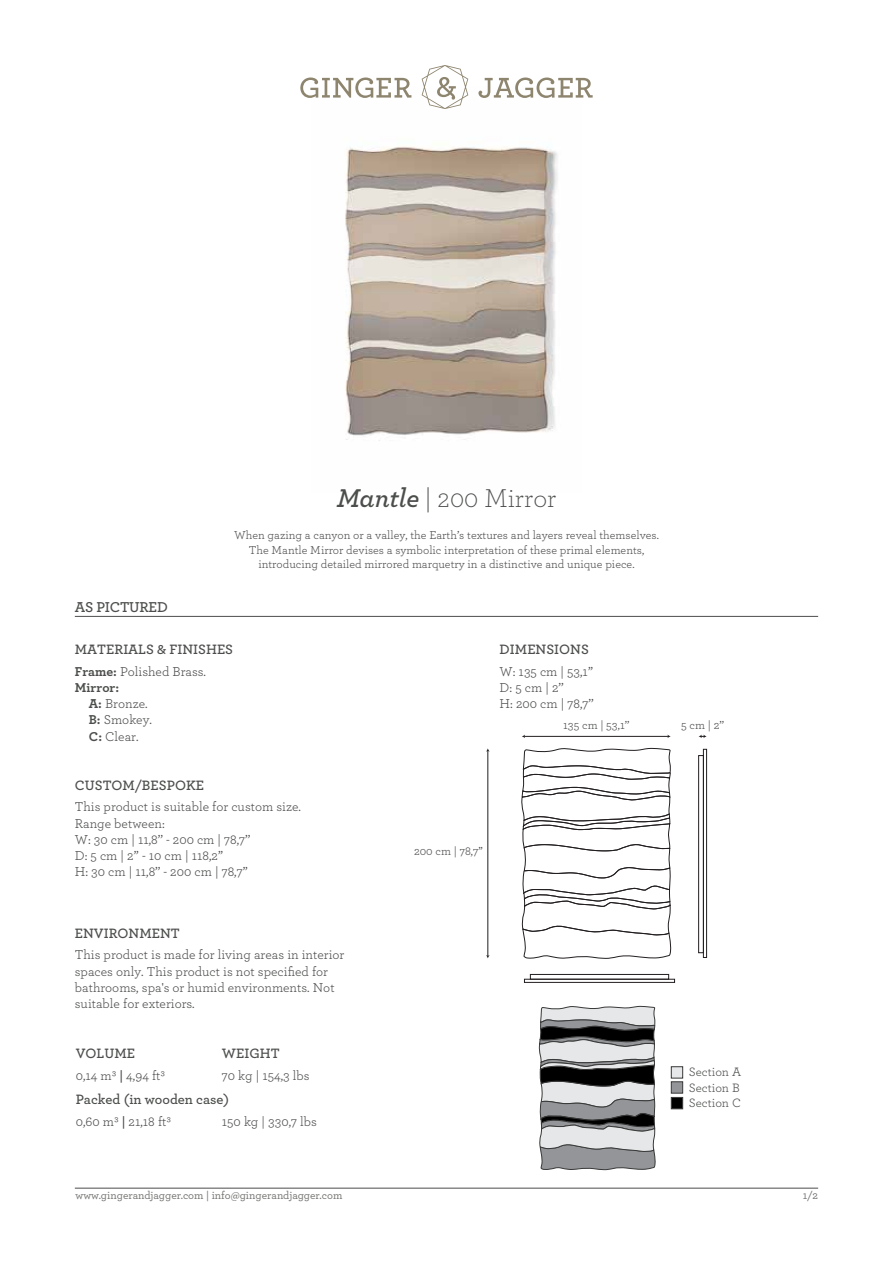
<style>
.page{position:relative;width:893px;height:1263px;background:#fff}
.page>*{position:absolute;margin:0;border:0;box-sizing:border-box;transform-origin:0 0}
.t1{font:300 27px "Archer";color:#4b4e4b}
.t2{font:600 15px "Archer";letter-spacing:-.015em;color:#4b4e4b}
.t3{font:600 14.25px "Archer";color:#4b4e4b}
.t4{font:13.5px/16.2px "Archer";color:#4b4e4b}
.t5{font:700 13.5px "Archer";color:#4b4e4b}
.t6{font:12.75px/15.3px "Archer";color:#4b4e4b;text-align:justify}
.t7{font:12px/14.4px "Archer";color:#4b4e4b;text-align:center}
.t8{font:500 11.25px "Archer";color:#737471}
.s1{font-weight:600;font-style:italic}
.s2{font-weight:700}
.s3{font-weight:600}
</style>
<div class="page">
<img style="left:345px;top:94px;width:213px;height:347px">
<div style="left:671px;top:1066px;width:12px;height:12px;background:#e6e7e8;border:1px solid #373837"></div>
<div style="left:671px;top:1081px;width:12px;height:12px;background:#939598;border:1px solid #373837"></div>
<div style="left:671px;top:1097px;width:12px;height:12px;background:#000;border:1px solid #373837"></div>
<svg style="left:478px;top:78px;width:115px;height:20px"></svg>
<svg style="left:300px;top:77px;width:111px;height:21px"></svg>
<svg style="left:422px;top:65px;width:46px;height:44px"></svg>
<hr style="left:75px;top:616px;width:743px;height:1px;background:#4b4e4b">
<hr style="left:75px;top:1188px;width:743px;height:1px;background:#4b4e4b">
<hr style="left:488px;top:751px;width:1px;height:205px;background:#231f20">
<svg style="left:699px;top:735px;width:8px;height:3px"></svg>
<hr style="left:524px;top:736px;width:144px;height:1px;background:#231f20">
<div style="left:698px;top:755px;width:6px;height:198px;border:1px solid #231f20"></div>
<div style="left:703px;top:749px;width:4px;height:209px;border:1px solid #231f20"></div>
<div style="left:530px;top:974px;width:139px;height:5px;border:1px solid #231f20"></div>
<div style="left:524px;top:979px;width:151px;height:3px;border:1px solid #231f20"></div>
<svg style="left:522px;top:748px;width:149px;height:211px"></svg>
<svg style="left:539px;top:1006px;width:116px;height:164px;background:#969798"></svg>
<p class="t2" style="left:75px;top:596px;width:95px">AS PICTURED</p>
<h1 class="t1" style="left:337px;top:480px;width:221px"><span class="s1">Mantle</span> | 200 Mirror</h1>
<p class="t7" style="left:234px;top:527px;width:426px">When gazing a canyon or a valley, the Earth’s textures and layers reveal themselves.<br>The Mantle Mirror devises a symbolic interpretation of these primal elements, introducing detailed mirrored marquetry in a distinctive and unique piece.</p>
<p class="t3" style="left:75px;top:639px;width:160px">MATERIALS &amp; FINISHES</p>
<p class="t4" style="left:75px;top:662px;width:133px"><span class="s2">Frame:</span> Polished Brass.</p>
<p class="t5" style="left:75px;top:677px;width:46px">Mirror:</p>
<p class="t4" style="left:89px;top:695px;width:60px"><span class="s2">A:</span> Bronze.</p>
<p class="t4" style="left:89px;top:711px;width:65px"><span class="s2">B:</span> Smokey.</p>
<p class="t4" style="left:89px;top:727px;width:51px"><span class="s2">C:</span> Clear.</p>
<p class="t3" style="left:75px;top:774px;width:131px">CUSTOM/BESPOKE</p>
<p class="t4" style="left:75px;top:798px;width:228px">This product is suitable for custom size.<br>Range between:<br>W: 30 cm | 11,8’’ - 200 cm | 78,7’’<br>D: 5 cm | 2’’ - 10 cm | 118,2’’<br>H: 30 cm | 11,8’’ - 200 cm | 78,7’’</p>
<p class="t3" style="left:75px;top:922px;width:106px">ENVIRONMENT</p>
<p class="t4" style="left:75px;top:946px;width:271px">This product is made for living areas in interior spaces only. This product is not specified for bathrooms, spa's or humid environments. Not suitable for exteriors.</p>
<p class="t3" style="left:76px;top:1043px;width:61px">VOLUME</p>
<p class="t4" style="left:76px;top:1066px;width:91px">0,14 m3 <span class="s3">|</span> 4,94 ft3</p>
<p class="t3" style="left:76px;top:1089px;width:155px">Packed (in wooden case)</p>
<p class="t4" style="left:76px;top:1113px;width:97px">0,60 m3 <span class="s3">|</span> 21,18 ft3</p>
<p class="t3" style="left:222px;top:1043px;width:59px">WEIGHT</p>
<p class="t4" style="left:222px;top:1066px;width:89px">70 kg | 154,3 lbs</p>
<p class="t4" style="left:222px;top:1113px;width:97px">150 kg | 330,7 lbs</p>
<p class="t3" style="left:500px;top:639px;width:91px">DIMENSIONS</p>
<p class="t4" style="left:500px;top:662px;width:96px">W: 135 cm | 53,1’’<br>D: 5 cm | 2’’<br>H: 200 cm | 78,7’’</p>
<p class="t7" style="left:563px;top:717px;width:68px">135 cm | 53,1’’</p>
<p class="t7" style="left:681px;top:717px;width:44px">5 cm | 2’’</p>
<p class="t7" style="left:414px;top:843px;width:70px">200 cm | 78,7’’</p>
<p class="t6" style="left:689px;top:1064px;width:54px">Section A Section B Section C</p>
<p class="t8" style="left:76px;top:1187px;width:268px">www.gingerandjagger.com | info@gingerandjagger.com</p>
<p class="t8" style="left:803px;top:1187px;width:17px">1/2</p>
</div>
